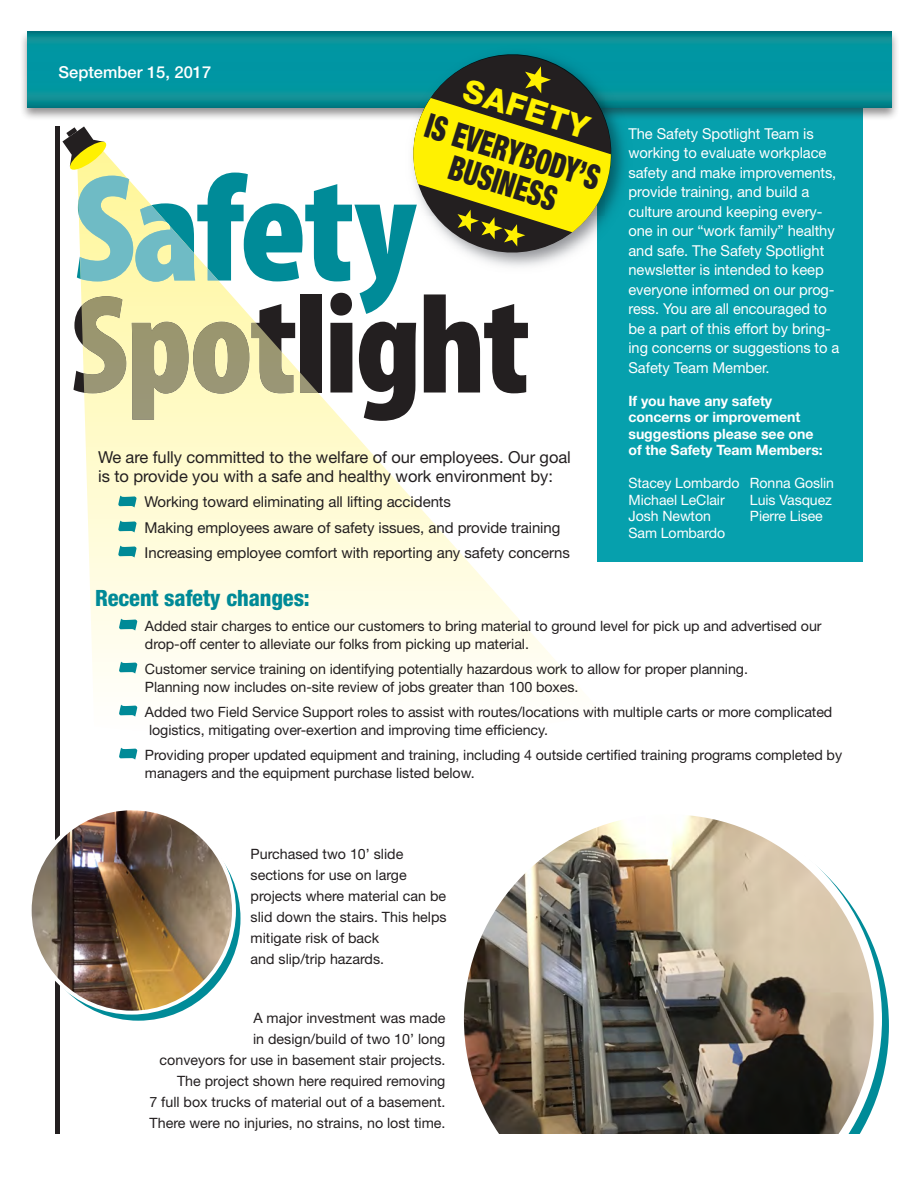
<style>
.page{position:relative;width:918px;height:1188px;background:#fff}
.page>*{position:absolute;margin:0;border:0;box-sizing:border-box;transform-origin:0 0}
.t1{font:900 condensed 34.05px/32.7px "Helvetica Neue LT Std";color:#231f20;text-align:center;scale:.8 1}
.t2{font:800 31.65px "Helvetica Neue LT Std";color:#fff101}
.t3{font:800 condensed 22.5px "Helvetica Neue LT Std";letter-spacing:-.005em;color:#008a97}
.t4{font:16.5px/19.5px "Helvetica Neue LT Std";letter-spacing:-.005em;color:#231f20}
.t5{font:500 16.5px "Helvetica Neue LT Std";color:#fff}
.t6{font:15px/19.5px "Helvetica Neue LT Std";letter-spacing:-.005em;color:#fff}
.t7{font:15px "Helvetica Neue LT Std";letter-spacing:-.005em;color:#231f20}
.t8{font:14.25px/21px "Helvetica Neue LT Std";letter-spacing:-.005em;color:#231f20}
.t9{font:700 14.25px/16.5px "Helvetica Neue LT Std";letter-spacing:-.005em;color:#fff}
.t10{font:14.25px "Helvetica Neue LT Std";letter-spacing:-.005em;color:#fff}
</style>
<div class="page">
<svg style="left:85px;top:421px;width:486px;height:288px"></svg>
<hr style="left:55px;top:126px;width:4px;height:1059px;background:#231f20">
<div style="left:597px;top:98px;width:266px;height:464px;background:#06a0ad"></div>
<div style="left:19px;top:29px;width:880px;height:92px;background:#231f20;opacity:.5"></div>
<svg style="left:28px;top:32px;width:863px;height:76px;background:#04919b"></svg>
<img style="left:463px;top:815px;width:419px;height:319px">
<svg style="left:36px;top:816px;width:205px;height:205px;fill:#008b98"></svg>
<img style="left:30px;top:808px;width:204px;height:205px;border-radius:102px">
<img style="left:623px;top:44px;width:11px;height:129px">
<svg style="left:402px;top:44px;width:221px;height:158px;background:#01929d"></svg>
<svg style="left:402px;top:55px;width:213px;height:155px;background:#08737d"></svg>
<svg style="left:62px;top:65px;width:549px;height:356px"></svg>
<svg style="left:119px;top:619px;width:18px;height:12px"></svg>
<svg style="left:119px;top:662px;width:18px;height:12px"></svg>
<svg style="left:119px;top:705px;width:18px;height:12px"></svg>
<svg style="left:119px;top:748px;width:18px;height:12px"></svg>
<svg style="left:118px;top:496px;width:19px;height:11px"></svg>
<svg style="left:118px;top:521px;width:19px;height:12px"></svg>
<svg style="left:118px;top:546px;width:19px;height:12px"></svg>
<p class="t5" style="left:58px;top:63px;width:154px">September 15, 2017</p>
<p class="t2" style="left:469px;top:72px;width:132px;rotate:17deg">SAFETY</p>
<p class="t1" style="left:431px;top:109px;width:228px;rotate:17deg">IS EVERYBODY’S<br>BUSINESS</p>
<p class="t4" style="left:98px;top:447px;width:474px">We are fully committed to the welfare of our employees. Our goal is to provide you with a safe and healthy work environment by:</p>
<p class="t7" style="left:145px;top:493px;width:308px">Working toward eliminating all lifting accidents</p>
<p class="t7" style="left:145px;top:518px;width:417px">Making employees aware of safety issues, and provide training</p>
<p class="t7" style="left:145px;top:543px;width:427px">Increasing employee comfort with reporting any safety concerns</p>
<p class="t6" style="left:628px;top:123px;width:212px">The Safety Spotlight Team is working to evaluate workplace safety and make improvements, provide training, and build a culture around keeping every&shy;one in our “work family” healthy and safe. The Safety Spotlight newsletter is intended to keep everyone informed on our prog&shy;ress. You are all encouraged to be a part of this effort by bring&shy;ing concerns or suggestions to a<br>Safety Team Member.</p>
<p class="t9" style="left:628px;top:392px;width:196px">If you have any safety concerns or improvement suggestions please see one of the Safety Team Members:</p>
<p class="t10" style="left:628px;top:475px;width:207px">Stacey Lombardo Ronna Goslin</p>
<p class="t10" style="left:628px;top:491px;width:98px">Michael LeClair</p>
<p class="t10" style="left:750px;top:491px;width:84px">Luis Vasquez</p>
<p class="t10" style="left:628px;top:508px;width:84px">Josh Newton</p>
<p class="t10" style="left:750px;top:508px;width:74px">Pierre Lisee</p>
<p class="t10" style="left:628px;top:524px;width:98px">Sam Lombardo</p>
<p class="t3" style="left:95px;top:584px;width:216px">Recent safety changes:</p>
<p class="t8" style="left:145px;top:616px;width:678px;line-height:18px">Added stair charges to entice our customers to bring material to ground level for pick up and advertised our drop-off center to alleviate our folks from picking up material.</p>
<p class="t8" style="left:145px;top:659px;width:605px;line-height:18px">Customer service training on identifying potentially hazardous work to allow for proper planning.<br>Planning now includes on-site review of jobs greater than 100 boxes.</p>
<p class="t8" style="left:145px;top:702px;width:689px;line-height:18px">Added two Field Service Support roles to assist with routes/locations with multiple carts or more complicated logistics, mitigating over-exertion and improving time efficiency.</p>
<p class="t8" style="left:145px;top:745px;width:699px;line-height:18px">Providing proper updated equipment and training, including 4 outside certified training programs completed by managers and the equipment purchase listed below.</p>
<p class="t8" style="left:251px;top:844px;width:198px">Purchased two 10’ slide sections for use on large projects where material can be slid down the stairs. This helps mitigate risk of back<br>and slip/trip hazards.</p>
<p class="t8" style="left:149px;top:1007px;width:298px;text-align:right">A major investment was made<br>in design/build of two 10’ long<br>conveyors for use in basement stair projects.<br>The project shown here required removing<br>7 full box trucks of material out of a basement.<br>There were no injuries, no strains, no lost time.</p>
</div>
